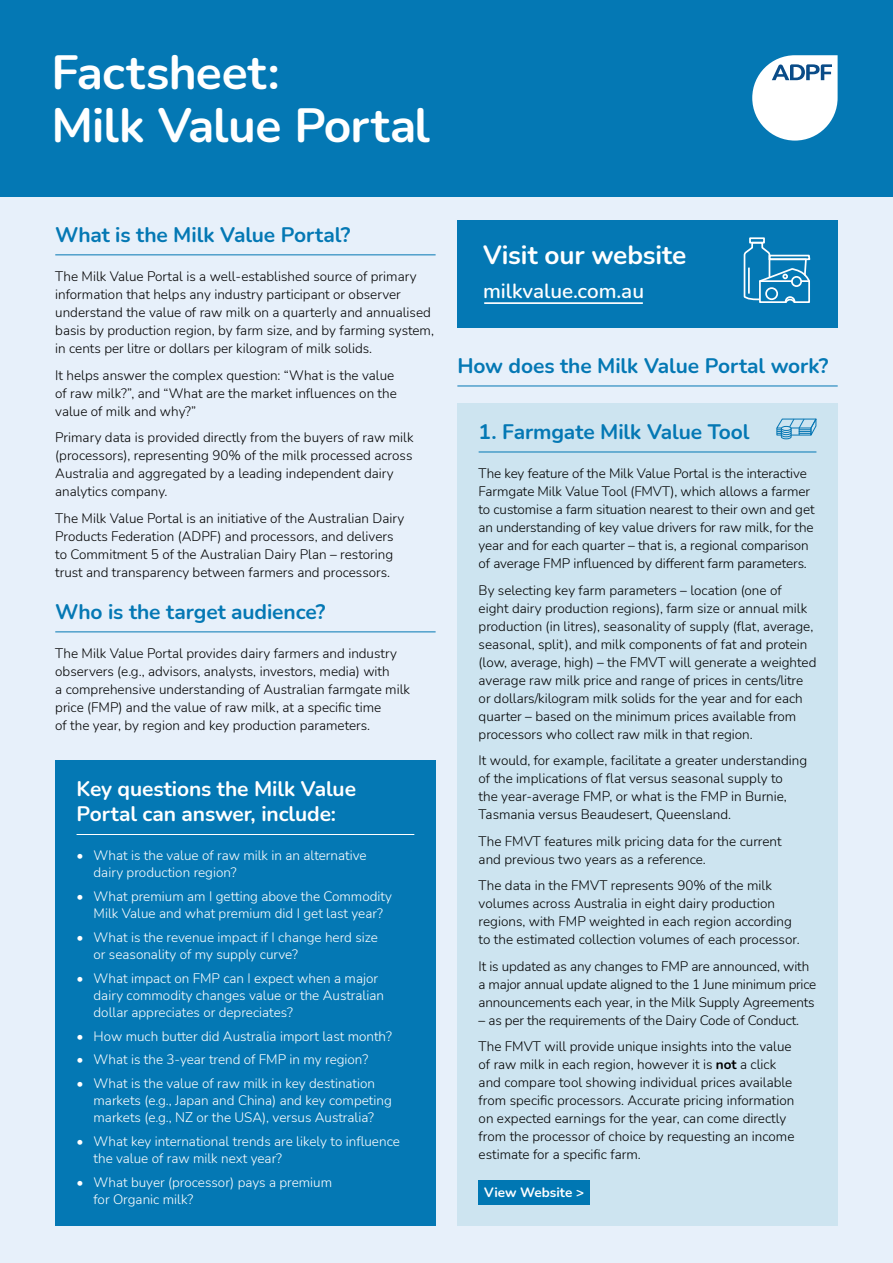
<style>
.page{position:relative;width:893px;height:1263px;background:#e7f0fa}
.page>*{position:absolute;margin:0;border:0;box-sizing:border-box;transform-origin:0 0}
.t1{font:700 48px/52.5px "Nunito";letter-spacing:-.015em;color:#fff}
.t2{font:700 26.25px "Nunito";letter-spacing:-.005em;color:#fff}
.t3{font:700 21px "Nunito";letter-spacing:-.005em;color:#0478b4}
.t4{font:700 21px/25.2px "Nunito";letter-spacing:-.005em;color:#fff}
.Body{font:600 20.55px "Nunito";color:#fff}
.Body-2{font:300 13.5px/18px "Nunito";color:#000}
.t5{font:300 13.5px/17.2px "Nunito";color:#fff}
.Body_Space_After{font:300 13.5px/18px "Nunito";color:#000}
.Body-3{font:700 13.5px "Nunito";color:#fff}
.s1{font-weight:700}
</style>
<div class="page">
<div style="left:0;top:0;width:893px;height:197px;background:#0478b4"></div>
<hr style="left:55px;top:254px;width:381px;height:1px;background:#0478b4">
<hr style="left:55px;top:631px;width:381px;height:1px;background:#0478b4">
<svg style="left:752px;top:55px;width:86px;height:86px"></svg>
<div style="left:457px;top:220px;width:381px;height:108px;background:#0478b4"></div>
<hr style="left:484px;top:302px;width:159px;height:2px;background:#fff">
<div style="left:749px;top:237px;width:16px;height:7px;border:2px solid #fff"></div>
<svg style="left:743px;top:241px;width:68px;height:62px"></svg>
<hr style="left:748px;top:268px;width:2px;height:26px;background:#fff">
<div style="left:457px;top:403px;width:381px;height:822px;background:#cde4f0"></div>
<hr style="left:479px;top:452px;width:337px;height:1px;background:#0478b4">
<svg style="left:776px;top:418px;width:41px;height:22px"></svg>
<hr style="left:457px;top:386px;width:381px;height:1px;background:#0478b4">
<div style="left:55px;top:760px;width:381px;height:465px;background:#0478b4"></div>
<hr style="left:77px;top:834px;width:337px;height:1px;background:#fff">
<div style="left:479px;top:1180px;width:111px;height:25px;background:#0077b3"></div>
<h1 class="t1" style="left:52px;top:44px;width:380px">Factsheet:<br>Milk Value Portal</h1>
<h3 class="t3" style="left:55px;top:220px;width:297px">What is the Milk Value Portal?</h3>
<p class="Body-2" style="left:55px;top:267px;width:380px">The Milk Value Portal is a well-established source of primary information that helps any industry participant or observer understand the value of raw milk on a quarterly and annualised basis by production region, by farm size, and by farming system, in cents per litre or dollars per kilogram of milk solids.</p>
<p class="Body-2" style="left:55px;top:365px;width:343px">It helps answer the complex question: “What is the value of raw milk?”, and “What are the market influences on the value of milk and why?”</p>
<p class="Body-2" style="left:55px;top:428px;width:360px">Primary data is provided directly from the buyers of raw milk (processors), representing 90% of the milk processed across Australia and aggregated by a leading independent dairy analytics company.</p>
<p class="Body_Space_After" style="left:55px;top:508px;width:351px">The Milk Value Portal is an initiative of the Australian Dairy Products Federation (ADPF) and processors, and delivers to Commitment 5 of the Australian Dairy Plan – restoring trust and transparency between farmers and processors.</p>
<h3 class="t3" style="left:55px;top:597px;width:272px">Who is the target audience?</h3>
<p class="Body_Space_After" style="left:55px;top:644px;width:356px">The Milk Value Portal provides dairy farmers and industry observers (e.g., advisors, analysts, investors, media) with<br>a comprehensive understanding of Australian farmgate milk price (FMP) and the value of raw milk, at a specific time<br>of the year, by region and key production parameters.</p>
<h3 class="t2" style="left:483px;top:237px;width:205px">Visit our website</h3>
<p class="Body" style="left:483px;top:277px;width:163px">milkvalue.com.au</p>
<h3 class="t3" style="left:457px;top:351px;width:373px">How does the Milk Value Portal work?</h3>
<h3 class="t3" style="left:479px;top:417px;width:272px">1. Farmgate Milk Value Tool</h3>
<p class="Body-2" style="left:479px;top:464px;width:337px">The key feature of the Milk Value Portal is the interactive Farmgate Milk Value Tool (FMVT), which allows a farmer to customise a farm situation nearest to their own and get an understanding of key value drivers for raw milk, for the year and for each quarter – that is, a regional comparison of average FMP influenced by different farm parameters.</p>
<p class="Body-2" style="left:479px;top:580px;width:339px">By selecting key farm parameters – location (one of<br>eight dairy production regions), farm size or annual milk production (in litres), seasonality of supply (flat, average, seasonal, split), and milk components of fat and protein (low, average, high) – the FMVT will generate a weighted average raw milk price and range of prices in cents/litre or dollars/kilogram milk solids for the year and for each quarter – based on the minimum prices available from processors who collect raw milk in that region.</p>
<p class="Body-2" style="left:479px;top:751px;width:330px">It would, for example, facilitate a greater understanding of the implications of flat versus seasonal supply to<br>the year-average FMP, or what is the FMP in Burnie, Tasmania versus Beaudesert, Queensland.</p>
<p class="Body-2" style="left:479px;top:831px;width:305px">The FMVT features milk pricing data for the current and previous two years as a reference.</p>
<p class="Body-2" style="left:479px;top:876px;width:323px">The data in the FMVT represents 90% of the milk volumes across Australia in eight dairy production regions, with FMP weighted in each region according to the estimated collection volumes of each processor.</p>
<p class="Body-2" style="left:479px;top:956px;width:339px">It is updated as any changes to FMP are announced, with a major annual update aligned to the 1 June minimum price announcements each year, in the Milk Supply Agreements</p>
<p class="Body-2" style="left:479px;top:1010px;width:322px">– as per the requirements of the Dairy Code of Conduct.</p>
<p class="Body-2" style="left:479px;top:1037px;width:317px">The FMVT will provide unique insights into the value of raw milk in each region, however it is <span class="s1">not</span> a click and compare tool showing individual prices available from specific processors. Accurate pricing information on expected earnings for the year, can come directly from the processor of choice by requesting an income estimate for a specific farm.</p>
<h3 class="t4" style="left:77px;top:775px;width:281px">Key questions the Milk Value<br>Portal can answer, include:</h3>
<p class="t5" style="left:94px;top:846px;width:275px;text-indent:-17px">• What is the value of raw milk in an alternative dairy production region?</p>
<p class="t5" style="left:77px;top:887px;width:317px;text-align:center">• What premium am I getting above the Commodity<br>Milk Value and what premium did I get last year?</p>
<p class="t5" style="left:94px;top:928px;width:286px;text-indent:-17px">• What is the revenue impact if I change herd size or seasonality of my supply curve?</p>
<p class="t5" style="left:94px;top:969px;width:292px;text-indent:-17px">• What impact on FMP can I expect when a major dairy commodity changes value or the Australian dollar appreciates or depreciates?</p>
<p class="t5" style="left:77px;top:1027px;width:317px">• How much butter did Australia import last month?</p>
<p class="t5" style="left:77px;top:1050px;width:293px">• What is the 3-year trend of FMP in my region?</p>
<p class="t5" style="left:94px;top:1074px;width:300px;text-indent:-17px">• What is the value of raw milk in key destination markets (e.g., Japan and China) and key competing markets (e.g., NZ or the USA), versus Australia?</p>
<p class="t5" style="left:94px;top:1132px;width:308px;text-indent:-17px">• What key international trends are likely to influence the value of raw milk next year?</p>
<p class="t5" style="left:94px;top:1173px;width:240px;text-indent:-17px">• What buyer (processor) pays a premium for Organic milk?</p>
<p class="Body-3" style="left:484px;top:1182px;width:101px">View Website &gt;</p>
</div>
